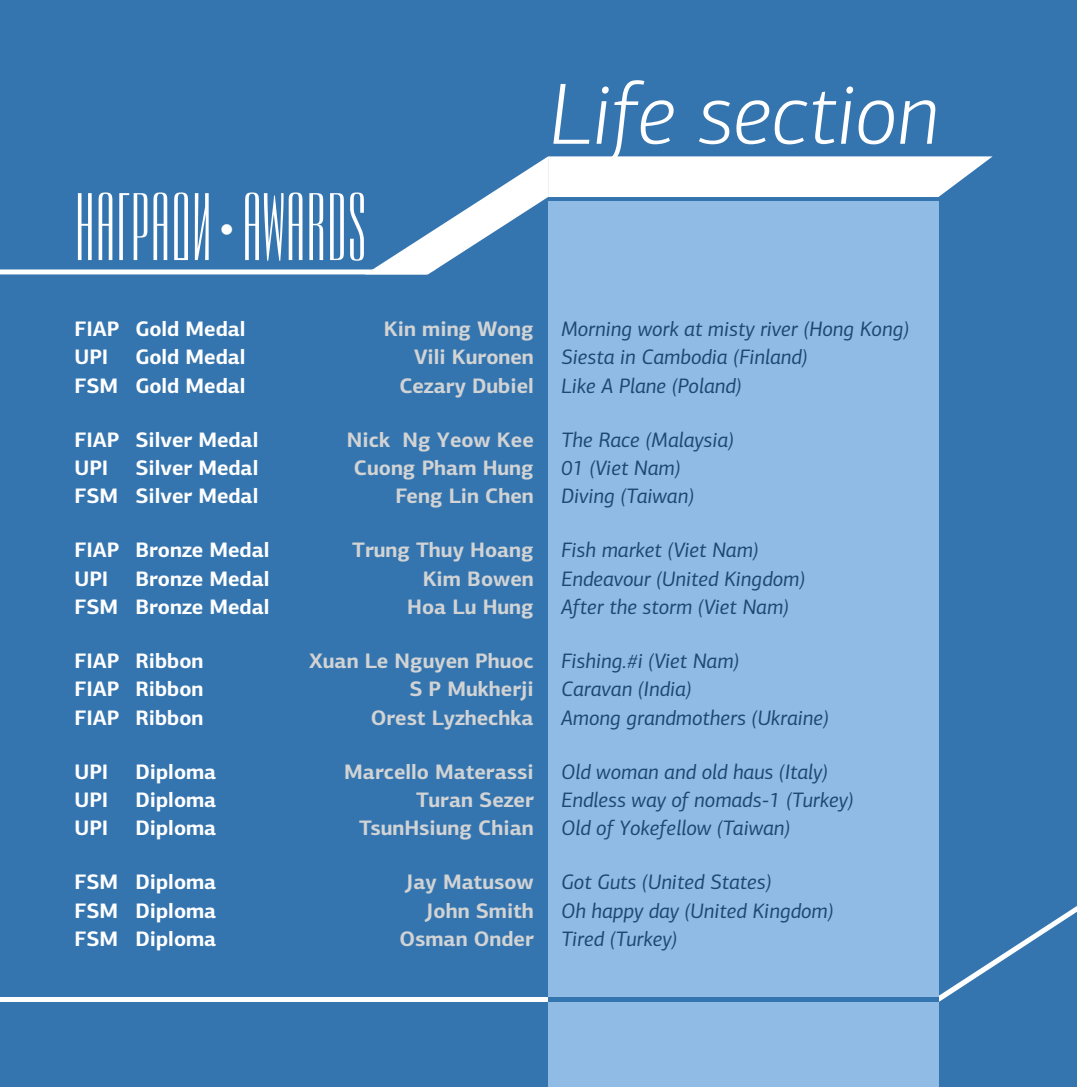
<style>
.page{position:relative;width:1077px;height:1087px;background:#fff}
.page>*{position:absolute;margin:0;border:0;box-sizing:border-box;transform-origin:0 0}
.t1{font:93.1px "NK841";color:#fff}
.t2{font:italic 300 87.5px "PF Agora Sans Pro";color:#fff}
.t3{font:36.4px "NK841";color:#fff}
.t4{font:italic 21px/28.3px "PF Agora Sans Pro";color:#1c4871}
.t5{font:700 21px/28.3px "PF Agora Sans Pro";color:#d1d3d4;text-align:right}
.t6{font:700 21px/28.3px "PF Agora Sans Pro";color:#fff}
</style>
<div class="page">
<div style="left:0;top:0;width:1076px;height:1086px;background:#3575af"></div>
<div style="left:0;top:996px;width:548px;height:5px;background:#fff"></div>
<svg style="left:938px;top:905px;width:138px;height:96px"></svg>
<div style="left:548px;top:202px;width:390px;height:884px;background:#8fbbe4"></div>
<svg style="left:0;top:156px;width:992px;height:118px"></svg>
<div style="left:548px;top:996px;width:390px;height:5px;background:#3575af"></div>
<h1 class="t1" style="left:74px;top:176px;width:294px">НАГРАДИ AWARDS</h1>
<h3 class="t3" style="left:216px;top:211px;width:23px">•</h3>
<h2 class="t2" style="left:547px;top:78px;width:393px">Life section</h2>
<p class="t6" style="left:74px;top:316px;width:173px">FIAP Gold Medal<br>UPI</p>
<p class="t6" style="left:74px;top:345px;width:173px;text-align:right">Gold Medal<br>FSM Gold Medal</p>
<p class="t6" style="left:74px;top:427px;width:185px">FIAP Silver Medal<br>UPI</p>
<p class="t6" style="left:74px;top:455px;width:185px;text-align:right">Silver Medal<br>FSM Silver Medal</p>
<p class="t6" style="left:74px;top:538px;width:197px">FIAP Bronze Medal<br>UPI</p>
<p class="t6" style="left:74px;top:566px;width:197px;text-align:right">Bronze Medal<br>FSM Bronze Medal</p>
<p class="t6" style="left:74px;top:648px;width:130px;text-align:justify">FIAP Ribbon FIAP Ribbon FIAP Ribbon</p>
<p class="t6" style="left:74px;top:759px;width:35px">UPI</p>
<p class="t6" style="left:135px;top:759px;width:82px">Diploma</p>
<p class="t6" style="left:74px;top:787px;width:35px">UPI</p>
<p class="t6" style="left:135px;top:787px;width:82px">Diploma</p>
<p class="t6" style="left:74px;top:815px;width:35px">UPI</p>
<p class="t6" style="left:135px;top:815px;width:82px">Diploma</p>
<p class="t6" style="left:74px;top:870px;width:143px;text-align:justify">FSM Diploma FSM Diploma FSM Diploma</p>
<p class="t5" style="left:384px;top:316px;width:151px">Kin ming Wong<br>Vili Kuronen<br>Cezary Dubiel</p>
<p class="t5" style="left:347px;top:427px;width:188px">Nick Ng Yeow Kee<br>Cuong Pham Hung<br>Feng Lin Chen</p>
<p class="t5" style="left:352px;top:538px;width:183px">Trung Thuy Hoang<br>Kim Bowen<br>Hoa Lu Hung</p>
<p class="t5" style="left:309px;top:648px;width:226px">Xuan Le Nguyen Phuoc<br>S P Mukherji<br>Orest Lyzhechka</p>
<p class="t5" style="left:344px;top:759px;width:191px">Marcello Materassi<br>Turan Sezer<br>TsunHsiung Chian</p>
<p class="t5" style="left:399px;top:870px;width:136px">Jay Matusow<br>John Smith<br>Osman Onder</p>
<p class="t4" style="left:561px;top:316px;width:349px">Morning work at misty river (Hong Kong)<br>Siesta in Cambodia (Finland)<br>Like A Plane (Poland)</p>
<p class="t4" style="left:561px;top:427px;width:174px">The Race (Malaysia)<br>01 (Viet Nam)<br>Diving (Taiwan)</p>
<p class="t4" style="left:561px;top:538px;width:245px">Fish market (Viet Nam)<br>Endeavour (United Kingdom)<br>After the storm (Viet Nam)</p>
<p class="t4" style="left:561px;top:648px;width:269px">Fishing.#i (Viet Nam)<br>Caravan (India)<br>Among grandmothers (Ukraine)</p>
<p class="t4" style="left:561px;top:759px;width:294px">Old woman and old haus (Italy)<br>Endless way of nomads-1 (Turkey)<br>Old of Yokefellow (Taiwan)</p>
<p class="t4" style="left:561px;top:870px;width:274px">Got Guts (United States)<br>Oh happy day (United Kingdom)<br>Tired (Turkey)</p>
</div>
